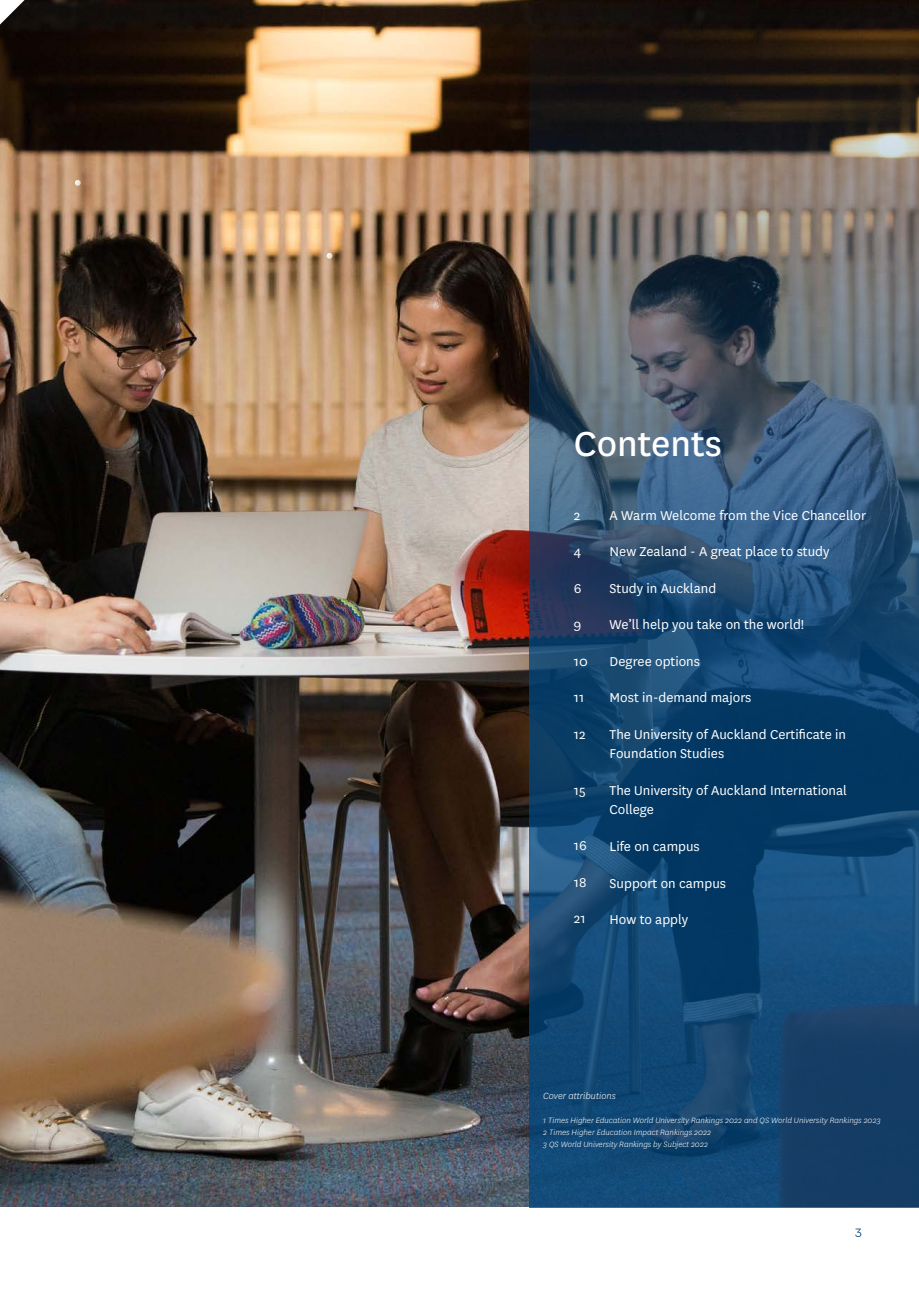
<style>
.page{position:relative;width:919px;height:1289px;background:#fff}
.page>*{position:absolute;margin:0;border:0;box-sizing:border-box;transform-origin:0 0}
.Header_gradient{font:40.5px "National";color:#fff}
.Body_Copy{font:15px/19.5px "National";color:#fff}
.t1{font:300 12px "Matter";color:#00467e}
.Body_Copy-2{font:italic 300 10.5px "National";color:#fff}
.Body_Copy-3{font:italic 300 9px/12px "National";color:#fff}
</style>
<div class="page">
<img style="left:0;top:0;width:529px;height:1207px">
<svg style="left:0;top:0;width:25px;height:25px"></svg>
<svg style="left:75px;top:180px;width:6px;height:6px"></svg>
<svg style="left:326px;top:252px;width:7px;height:7px"></svg>
<svg style="left:529px;top:0;width:389px;height:1207px;background:#2d4b65"></svg>
<p class="Header_gradient" style="left:574px;top:417px;width:149px">Contents</p>
<p class="Body_Copy" style="left:574px;top:504px;width:8px">2</p>
<p class="Body_Copy" style="left:574px;top:541px;width:9px">4</p>
<p class="Body_Copy" style="left:574px;top:578px;width:9px">6</p>
<p class="Body_Copy" style="left:574px;top:614px;width:9px">9</p>
<p class="Body_Copy" style="left:574px;top:651px;width:15px">10</p>
<p class="Body_Copy" style="left:574px;top:687px;width:12px">11</p>
<p class="Body_Copy" style="left:574px;top:724px;width:13px">12</p>
<p class="Body_Copy" style="left:574px;top:779px;width:13px">15</p>
<p class="Body_Copy" style="left:574px;top:835px;width:14px">16</p>
<p class="Body_Copy" style="left:574px;top:871px;width:14px">18</p>
<p class="Body_Copy" style="left:574px;top:908px;width:13px">21</p>
<p class="Body_Copy" style="left:609px;top:504px;width:258px">A Warm Welcome from the Vice Chancellor</p>
<p class="Body_Copy" style="left:609px;top:541px;width:221px">New Zealand - A great place to study</p>
<p class="Body_Copy" style="left:609px;top:578px;width:108px">Study in Auckland</p>
<p class="Body_Copy" style="left:609px;top:614px;width:196px">We’ll help you take on the world!</p>
<p class="Body_Copy" style="left:609px;top:651px;width:92px">Degree options</p>
<p class="Body_Copy" style="left:609px;top:687px;width:143px">Most in-demand majors</p>
<p class="Body_Copy" style="left:609px;top:724px;width:238px">The University of Auckland Certificate in<br>Foundation Studies</p>
<p class="Body_Copy" style="left:609px;top:780px;width:239px">The University of Auckland International<br>College</p>
<p class="Body_Copy" style="left:609px;top:836px;width:92px">Life on campus</p>
<p class="Body_Copy" style="left:609px;top:872px;width:118px">Support on campus</p>
<p class="Body_Copy" style="left:609px;top:909px;width:80px">How to apply</p>
<p class="Body_Copy-2" style="left:543px;top:1089px;width:74px">Cover attributions</p>
<p class="Body_Copy-3" style="left:543px;top:1114px;width:339px">1 Times Higher Education World University Rankings 2022 and QS World University Rankings 2023<br>2 Times Higher Education Impact Rankings 2022<br>3 QS World University Rankings by Subject 2022</p>
<p class="t1" style="left:855px;top:1224px;width:8px">3</p>
</div>
